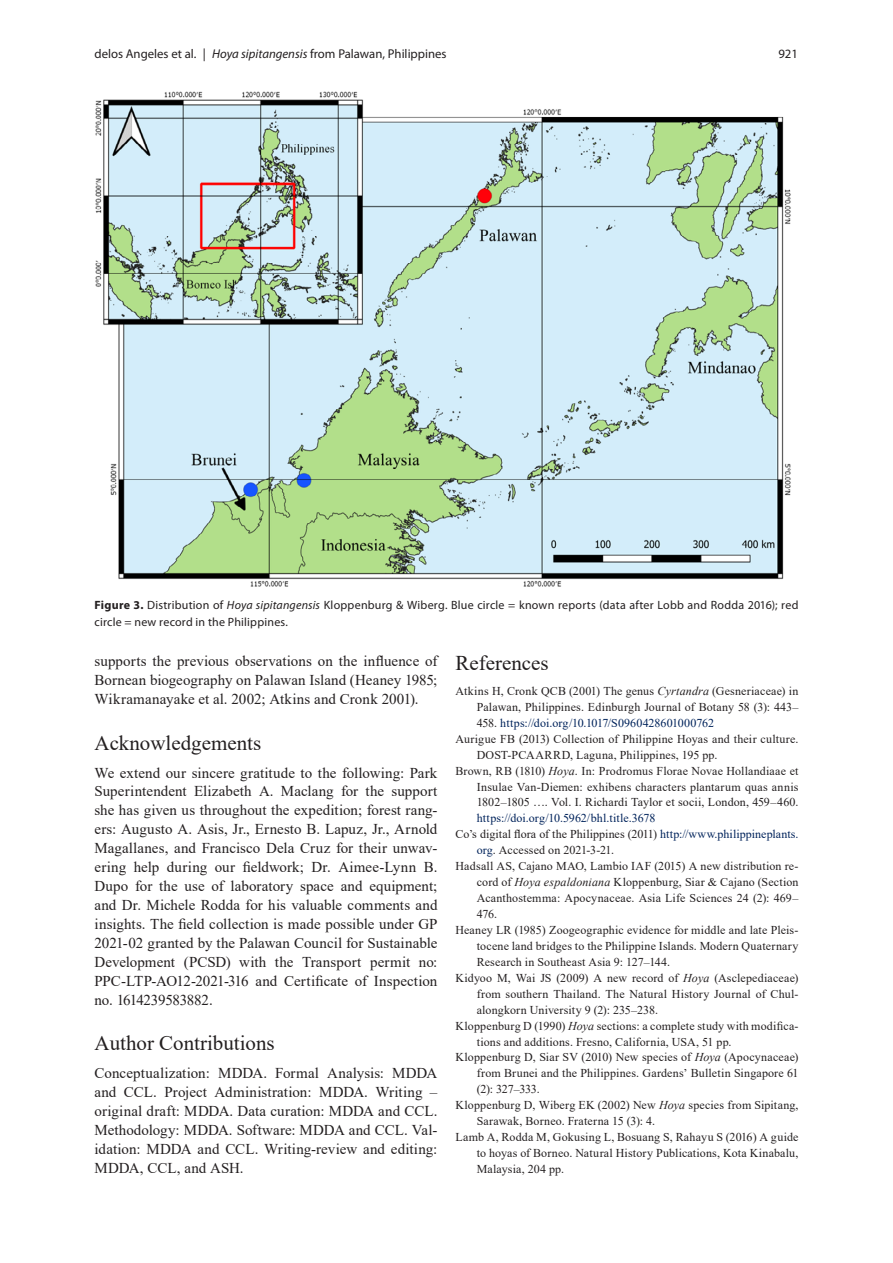
<style>
.page{position:relative;width:893px;height:1263px;background:#fff}
.page>*{position:absolute;margin:0;border:0;box-sizing:border-box;transform-origin:0 0}
.Head_-_Most{font:21px "Times New Roman";color:#231f20}
.Body_-_Non-ind__spac{font:15px/18.9px "Times New Roman";color:#231f20;text-align:justify}
.Body_-_Indented{font:15px/18.9px "Times New Roman";letter-spacing:.005em;color:#231f20;text-align:justify}
.t1{font:12.75px "Myriad Pro";color:#231f20}
.References{font:12px/15.9px "Times New Roman";letter-spacing:.01em;color:#231f20;text-align:justify}
.CAPTIONS{font:12px/16.5px "Myriad Pro";letter-spacing:.02em;color:#231f20}
.s1{font-style:italic}
.s2{font-weight:700}
.s3{color:#00235b}
</style>
<div class="page">
<img style="left:95px;top:91px;width:696px;height:496px">
<p class="t1" style="left:94px;top:46px;width:354px">delos Angeles et al. | <span class="s1">Hoya sipitangensis</span> from Palawan, Philippines</p>
<p class="t1" style="left:778px;top:46px;width:21px">921</p>
<p class="CAPTIONS" style="left:94px;top:597px;width:705px"><span class="s2">Figure 3.</span> Distribution of <span class="s1">Hoya sipitangensis</span> Kloppenburg &amp; Wiberg. Blue circle = known reports (data after Lobb and Rodda 2016); red circle = new record in the Philippines.</p>
<p class="Body_-_Indented" style="left:94px;top:651px;width:344px">supports the previous observations on the influence of Bornean biogeography on Palawan Island (Heaney 1985; Wikramanayake et al. 2002; Atkins and Cronk 2001).</p>
<p class="Head_-_Most" style="left:94px;top:728px;width:168px">Acknowledgements</p>
<p class="Body_-_Non-ind__spac" style="left:94px;top:762px;width:344px">We extend our sincere gratitude to the following: Park Superintendent Elizabeth A. Maclang for the support she has given us throughout the expedition; forest rang&shy;ers: Augusto A. Asis, Jr., Ernesto B. Lapuz, Jr., Arnold Magallanes, and Francisco Dela Cruz for their unwav&shy;ering help during our fieldwork; Dr. Aimee-Lynn B.<br>Dupo for the use of laboratory space and equipment; and Dr. Michele Rodda for his valuable comments and insights. The field collection is made possible under GP 2021-02 granted by the Palawan Council for Sustainable Development (PCSD) with the Transport permit no:<br>PPC-LTP-AO12-2021-316 and Certificate of Inspection no. 1614239583882.</p>
<p class="Head_-_Most" style="left:94px;top:1028px;width:182px">Author Contributions</p>
<p class="Body_-_Non-ind__spac" style="left:94px;top:1063px;width:344px">Conceptualization: MDDA. Formal Analysis: MDDA and CCL. Project Administration: MDDA. Writing – original draft: MDDA. Data curation: MDDA and CCL.<br>Methodology: MDDA. Software: MDDA and CCL. Val&shy;idation: MDDA and CCL. Writing-review and editing:<br>MDDA, CCL, and ASH.</p>
<p class="Head_-_Most" style="left:455px;top:648px;width:95px">References</p>
<p class="References" style="left:477px;top:682px;width:323px;text-indent:-21px">Atkins H, Cronk QCB (2001) The genus <span class="s1">Cyrtandra</span> (Gesneriaceae) in Palawan, Philippines. Edinburgh Journal of Botany 58 (3): 443– 458. <span class="s3">https://doi.org/10.1017/S0960428601000762</span></p>
<p class="References" style="left:477px;top:730px;width:323px;text-indent:-21px">Aurigue FB (2013) Collection of Philippine Hoyas and their culture.<br>DOST-PCAARRD, Laguna, Philippines, 195 pp.</p>
<p class="References" style="left:477px;top:762px;width:323px;text-indent:-21px">Brown, RB (1810) <span class="s1">Hoya</span>. In: Prodromus Florae Novae Hollandiaae et Insulae Van-Diemen: exhibens characters plantarum quas annis 1802–1805 …. Vol. I. Richardi Taylor et socii, London, 459–460. <span class="s3">https://doi.org/10.5962/bhl.title.3678</span></p>
<p class="References" style="left:477px;top:826px;width:323px;text-indent:-21px">Co’s digital flora of the Philippines (2011) <span class="s3">http://www.philippineplants. org</span>. Accessed on 2021-3-21.</p>
<p class="References" style="left:477px;top:858px;width:323px;text-indent:-21px">Hadsall AS, Cajano MAO, Lambio IAF (2015) A new distribution re&shy;cord of <span class="s1">Hoya espaldoniana</span> Kloppenburg, Siar &amp; Cajano (Section Acanthostemma: Apocynaceae. Asia Life Sciences 24 (2): 469– 476.</p>
<p class="References" style="left:477px;top:921px;width:323px;text-indent:-21px">Heaney LR (1985) Zoogeographic evidence for middle and late Pleis&shy;tocene land bridges to the Philippine Islands. Modern Quaternary Research in Southeast Asia 9: 127–144.</p>
<p class="References" style="left:477px;top:969px;width:323px;text-indent:-21px">Kidyoo M, Wai JS (2009) A new record of <span class="s1">Hoya</span> (Asclepediaceae) from southern Thailand. The Natural History Journal of Chul&shy;alongkorn University 9 (2): 235–238.</p>
<p class="References" style="left:477px;top:1017px;width:323px;text-indent:-21px">Kloppenburg D (1990) <span class="s1">Hoya</span> sections: a complete study with modifica&shy;tions and additions. Fresno, California, USA, 51 pp.</p>
<p class="References" style="left:477px;top:1049px;width:323px;text-indent:-21px">Kloppenburg D, Siar SV (2010) New species of <span class="s1">Hoya</span> (Apocynaceae) from Brunei and the Philippines. Gardens’ Bulletin Singapore 61 (2): 327–333.</p>
<p class="References" style="left:477px;top:1097px;width:323px;text-indent:-21px">Kloppenburg D, Wiberg EK (2002) New <span class="s1">Hoya</span> species from Sipitang,<br>Sarawak, Borneo. Fraterna 15 (3): 4.</p>
<p class="References" style="left:477px;top:1129px;width:323px;text-indent:-21px">Lamb A, Rodda M, Gokusing L, Bosuang S, Rahayu S (2016) A guide to hoyas of Borneo. Natural History Publications, Kota Kinabalu, Malaysia, 204 pp.</p>
</div>
